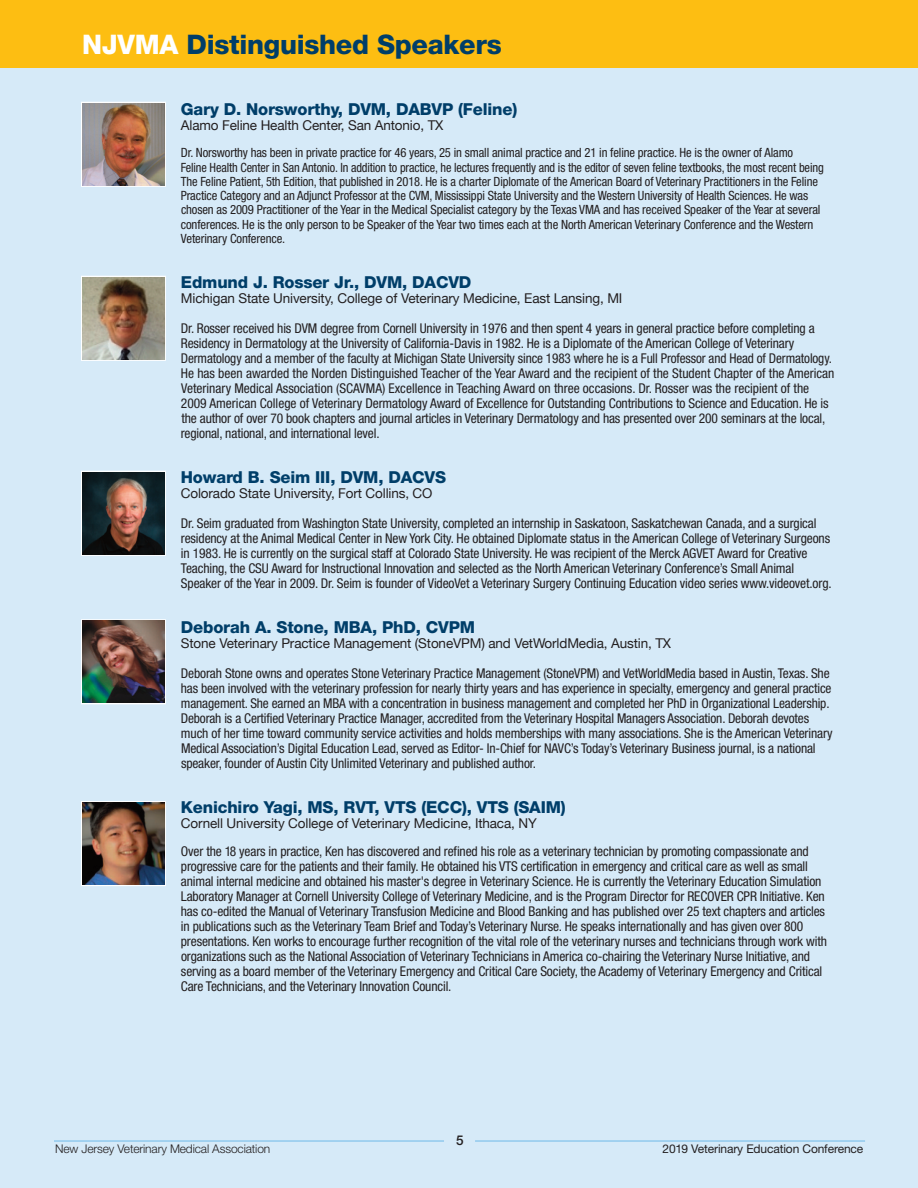
<style>
.page{position:relative;width:918px;height:1188px;background:#d6eaf8}
.page>*{position:absolute;margin:0;border:0;box-sizing:border-box;transform-origin:0 0}
.t1{font:800 27px "Helvetica Neue";letter-spacing:-.01em;color:#003e69}
.t2{font:800 16.5px "Helvetica Neue";letter-spacing:-.01em;color:#003e69}
.t3{font:condensed 13.5px/15px "Helvetica Neue";letter-spacing:-.01em;color:#231f20}
.t4{font:13.5px "Helvetica Neue";letter-spacing:-.01em;color:#231f20}
.t5{font:500 13.5px "Helvetica Neue";color:#231f20}
.t6{font:condensed 12.75px/14.2px "Helvetica Neue";letter-spacing:-.01em;color:#231f20}
.t7{font:300 12px "Helvetica Neue";letter-spacing:-.01em;color:#231f20}
.t8{font:12px "Helvetica Neue";letter-spacing:-.01em;color:#231f20}
.s1{color:#fff}
</style>
<div class="page">
<div style="left:81px;top:276px;width:85px;height:85px;border:2px solid #fff"></div>
<img style="left:82px;top:277px;width:82px;height:82px">
<div style="left:81px;top:471px;width:85px;height:85px;border:2px solid #fff"></div>
<img style="left:82px;top:472px;width:82px;height:82px">
<div style="left:81px;top:619px;width:85px;height:85px;border:2px solid #fff"></div>
<img style="left:82px;top:621px;width:82px;height:82px">
<div style="left:81px;top:801px;width:85px;height:85px;border:2px solid #fff"></div>
<img style="left:82px;top:802px;width:82px;height:83px">
<div style="left:0;top:0;width:918px;height:68px;background:#fdbe12"></div>
<div style="left:81px;top:102px;width:85px;height:85px;border:2px solid #fff"></div>
<img style="left:82px;top:103px;width:82px;height:82px">
<hr style="left:54px;top:1140px;width:390px;height:2px;background:#91c9ed">
<hr style="left:475px;top:1140px;width:390px;height:2px;background:#91c9ed">
<h1 class="t1" style="left:82px;top:35px;width:421px"><span class="s1">NJVMA</span> Distinguished Speakers</h1>
<p class="t2" style="left:181px;top:103px;width:338px">Gary D. Norsworthy, DVM, DABVP (Feline)</p>
<p class="t4" style="left:181px;top:117px;width:264px">alamo Feline Health center, san antonio, tX</p>
<p class="t6" style="left:181px;top:147px;width:645px">Dr. Norsworthy has been in private practice for 46 years, 25 in small animal practice and 21 in feline practice. He is the owner of Alamo<br>Feline Health Center in San Antonio. In addition to practice, he lectures frequently and is the editor of seven feline textbooks, the most recent being The Feline Patient, 5th Edition, that published in 2018. He is a charter Diplomate of the American Board of Veterinary Practitioners in the Feline Practice Category and an Adjunct Professor at the CVM, Mississippi State University and the Western University of Health Sciences. He was chosen as 2009 Practitioner of the Year in the Medical Specialist category by the Texas VMA and has received Speaker of the Year at several conferences. He is the only person to be Speaker of the Year two times each at the North American Veterinary Conference and the Western Veterinary Conference.</p>
<p class="t2" style="left:181px;top:276px;width:292px">Edmund J. Rosser Jr., DVM, DACVD</p>
<p class="t4" style="left:181px;top:290px;width:443px">Michigan state University, college of Veterinary Medicine, east lansing, Mi</p>
<p class="t3" style="left:181px;top:322px;width:655px">Dr. Rosser received his DVM degree from Cornell University in 1976 and then spent 4 years in general practice before completing a Residency in Dermatology at the University of California-Davis in 1982. He is a Diplomate of the American College of Veterinary Dermatology and a member of the faculty at Michigan State University since 1983 where he is a Full Professor and Head of Dermatology.<br>He has been awarded the Norden Distinguished Teacher of the Year Award and the recipient of the Student Chapter of the American Veterinary Medical Association (SCAVMA) Excellence in Teaching Award on three occasions. Dr. Rosser was the recipient of the 2009 American College of Veterinary Dermatology Award of Excellence for Outstanding Contributions to Science and Education. He is the author of over 70 book chapters and journal articles in Veterinary Dermatology and has presented over 200 seminars at the local, regional, national, and international level.</p>
<p class="t2" style="left:181px;top:471px;width:267px">Howard B. Seim III, DVM, DACVS</p>
<p class="t4" style="left:181px;top:485px;width:253px">colorado state University, Fort collins, co</p>
<p class="t3" style="left:181px;top:517px;width:652px">Dr. Seim graduated from Washington State University, completed an internship in Saskatoon, Saskatchewan Canada, and a surgical residency at the Animal Medical Center in New York City. He obtained Diplomate status in the American College of Veterinary Surgeons in 1983. He is currently on the surgical staff at Colorado State University. He was recipient of the Merck AGVET Award for Creative Teaching, the CSU Award for Instructional Innovation and selected as the North American Veterinary Conference’s Small Animal Speaker of the Year in 2009. Dr. Seim is founder of VideoVet a Veterinary Surgery Continuing Education video series www.videovet.org.</p>
<p class="t2" style="left:181px;top:621px;width:296px">Deborah A. Stone, MBA, PhD, CVPM</p>
<p class="t4" style="left:181px;top:635px;width:492px">stone Veterinary Practice Management (stoneVPM) and VetworldMedia, austin, tX</p>
<p class="t3" style="left:181px;top:667px;width:653px">Deborah Stone owns and operates Stone Veterinary Practice Management (StoneVPM) and VetWorldMedia based in Austin, Texas. She has been involved with the veterinary profession for nearly thirty years and has experience in specialty, emergency and general practice management. She earned an MBA with a concentration in business management and completed her PhD in Organizational Leadership.<br>Deborah is a Certified Veterinary Practice Manager, accredited from the Veterinary Hospital Managers Association. Deborah devotes much of her time toward community service activities and holds memberships with many associations. She is the American Veterinary Medical Association’s Digital Education Lead, served as Editor- In-Chief for NAVC’s Today’s Veterinary Business journal, is a national speaker, founder of Austin City Unlimited Veterinary and published author.</p>
<p class="t2" style="left:181px;top:801px;width:386px">Kenichiro Yagi, MS, RVT, VTS (ECC), VTS (SAIM)</p>
<p class="t4" style="left:181px;top:815px;width:357px">cornell University college of Veterinary Medicine, ithaca, Ny</p>
<p class="t3" style="left:181px;top:845px;width:648px">Over the 18 years in practice, Ken has discovered and refined his role as a veterinary technician by promoting compassionate and progressive care for the patients and their family. He obtained his VTS certification in emergency and critical care as well as small animal internal medicine and obtained his master's degree in Veterinary Science. He is currently the Veterinary Education Simulation Laboratory Manager at Cornell University College of Veterinary Medicine, and is the Program Director for RECOVER CPR Initiative. Ken has co-edited the Manual of Veterinary Transfusion Medicine and Blood Banking and has published over 25 text chapters and articles in publications such as the Veterinary Team Brief and Today’s Veterinary Nurse. He speaks internationally and has given over 800 presentations. Ken works to encourage further recognition of the vital role of the veterinary nurses and technicians through work with organizations such as the National Association of Veterinary Technicians in America co-chairing the Veterinary Nurse Initiative, and serving as a board member of the Veterinary Emergency and Critical Care Society, the Academy of Veterinary Emergency and Critical Care Technicians, and the Veterinary Innovation Council.</p>
<p class="t5" style="left:456px;top:1135px;width:9px">5</p>
<p class="t7" style="left:55px;top:1145px;width:217px">New Jersey Veterinary Medical Association</p>
<p class="t8" style="left:663px;top:1145px;width:202px">2019 Veterinary Education Conference</p>
</div>
